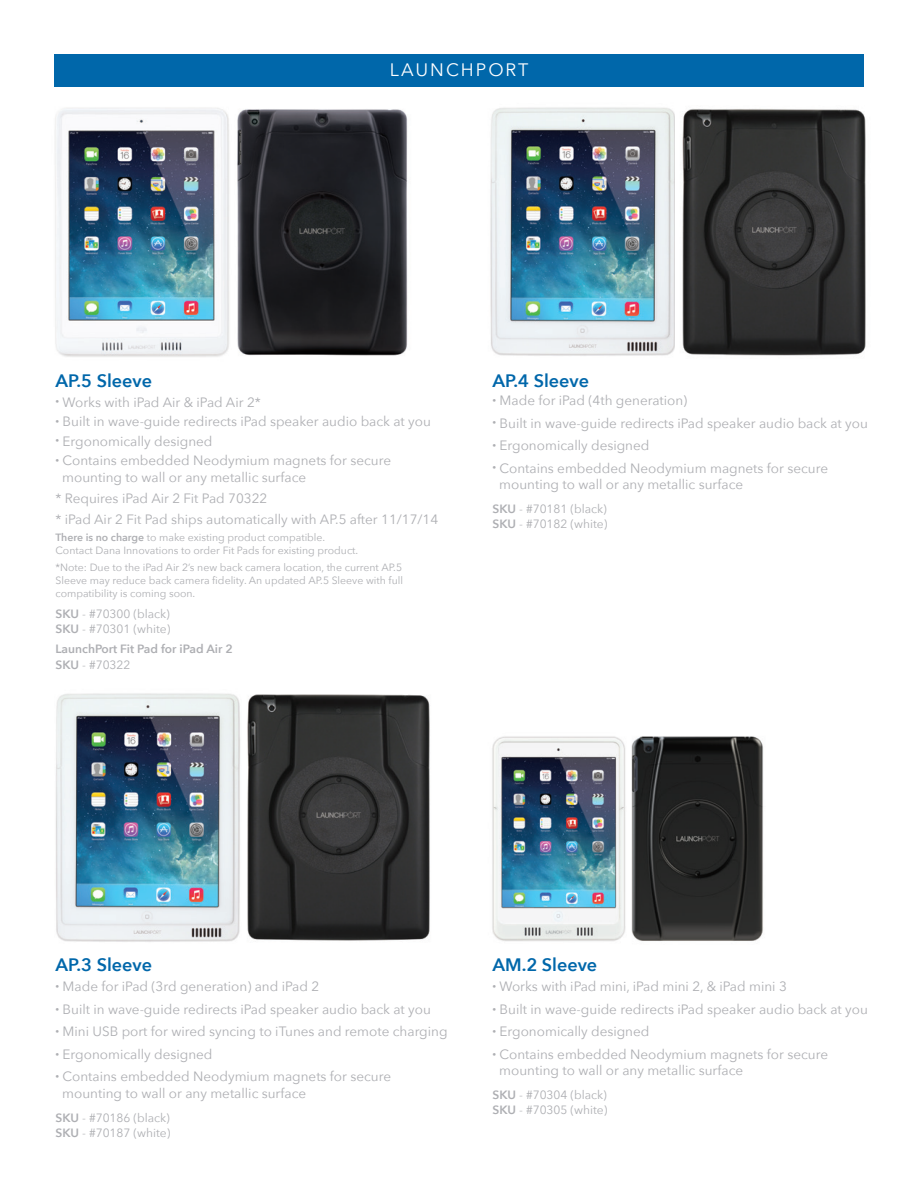
<style>
.page{position:relative;width:918px;height:1188px;background:#fff}
.page>*{position:absolute;margin:0;border:0;box-sizing:border-box;transform-origin:0 0}
.t1{font:600 18px "Avenir Next";color:#0067aa}
.t2{font:18px "Avenir Next";letter-spacing:.11em;color:#fff}
.t3{font:13.5px/16.5px "Avenir Next";color:#aeafb3}
.t4{font:12px/15px "Avenir Next";color:#aeafb3}
.t5{font:600 12px/16.5px "Avenir Next";color:#aeafb3}
.t6{font:10.5px/13.2px "Avenir Next";color:#aeafb3}
.s1{font-weight:600}
.s2{font-weight:400}
</style>
<div class="page">
<img style="left:490px;top:107px;width:185px;height:249px">
<img style="left:682px;top:109px;width:184px;height:247px">
<img style="left:492px;top:736px;width:134px;height:205px">
<img style="left:631px;top:736px;width:133px;height:205px">
<img style="left:237px;top:109px;width:171px;height:247px">
<img style="left:56px;top:693px;width:184px;height:249px">
<img style="left:247px;top:694px;width:183px;height:247px">
<img style="left:55px;top:108px;width:174px;height:249px">
<div style="left:54px;top:54px;width:810px;height:32px;background:#0067aa"></div>
<h1 class="t2" style="left:390px;top:54px;width:140px">LAUNCHPORT</h1>
<h1 class="t1" style="left:55px;top:366px;width:98px">AP.5 Sleeve</h1>
<h1 class="t1" style="left:492px;top:366px;width:98px">AP.4 Sleeve</h1>
<p class="t3" style="left:492px;top:392px;width:196px"><sup>•</sup> Made for iPad (4th generation)</p>
<p class="t3" style="left:492px;top:414px;width:377px"><sup>•</sup> Built in wave-guide redirects iPad speaker audio back at you</p>
<p class="t3" style="left:492px;top:437px;width:159px"><sup>•</sup> Ergonomically designed</p>
<p class="t3" style="left:499px;top:459px;width:330px;text-indent:-7px"><sup>•</sup> Contains embedded Neodymium magnets for secure mounting to wall or any metallic surface</p>
<p class="t4" style="left:492px;top:501px;width:116px"><span class="s1">SKU</span> - #70181 (black)<br><span class="s1">SKU</span> - #70182 (white)</p>
<p class="t3" style="left:56px;top:393px;width:207px"><sup>•</sup> Works with iPad Air &amp; iPad Air 2*</p>
<p class="t3" style="left:56px;top:413px;width:377px"><sup>•</sup> Built in wave-guide redirects iPad speaker audio back at you</p>
<p class="t3" style="left:56px;top:432px;width:159px"><sup>•</sup> Ergonomically designed</p>
<p class="t3" style="left:62px;top:452px;width:330px;text-indent:-7px"><sup>•</sup> Contains embedded Neodymium magnets for secure mounting to wall or any metallic surface</p>
<p class="t3" style="left:55px;top:487px;width:384px;line-height:21px">* Requires iPad Air 2 Fit Pad 70322<br>* iPad Air 2 Fit Pad ships automatically with AP.5 after 11/17/14</p>
<p class="t6" style="left:56px;top:530px;width:304px;line-height:12.8px"><span class="s1">There is no charge</span> to make existing product compatible.<br>Contact Dana Innovations to order Fit Pads for existing product.</p>
<p class="t6" style="left:56px;top:560px;width:349px;text-align:justify">*Note: Due to the iPad Air 2’s new back camera location, the current AP.5<br>Sleeve may reduce back camera fidelity. An updated AP.5 Sleeve with full compatibility is coming soon.</p>
<p class="t4" style="left:56px;top:606px;width:116px"><span class="s1">SKU</span> - #70300 (black)<br><span class="s1">SKU</span> - #70301 (white)</p>
<p class="t5" style="left:56px;top:640px;width:179px">LaunchPort Fit Pad for iPad Air 2<br>SKU <span class="s2">- #70322</span></p>
<h1 class="t1" style="left:55px;top:950px;width:98px">AP.3 Sleeve</h1>
<h1 class="t1" style="left:492px;top:950px;width:106px">AM.2 Sleeve</h1>
<p class="t3" style="left:56px;top:978px;width:265px"><sup>•</sup> Made for iPad (3rd generation) and iPad 2</p>
<p class="t3" style="left:56px;top:1000px;width:377px"><sup>•</sup> Built in wave-guide redirects iPad speaker audio back at you</p>
<p class="t3" style="left:56px;top:1023px;width:394px"><sup>•</sup> Mini USB port for wired syncing to iTunes and remote charging</p>
<p class="t3" style="left:56px;top:1045px;width:159px"><sup>•</sup> Ergonomically designed</p>
<p class="t3" style="left:62px;top:1068px;width:330px;text-indent:-7px"><sup>•</sup> Contains embedded Neodymium magnets for secure mounting to wall or any metallic surface</p>
<p class="t4" style="left:56px;top:1110px;width:116px"><span class="s1">SKU</span> - #70186 (black)<br><span class="s1">SKU</span> - #70187 (white)</p>
<p class="t3" style="left:492px;top:978px;width:296px"><sup>•</sup> Works with iPad mini, iPad mini 2, &amp; iPad mini 3</p>
<p class="t3" style="left:492px;top:1000px;width:377px"><sup>•</sup> Built in wave-guide redirects iPad speaker audio back at you</p>
<p class="t3" style="left:492px;top:1023px;width:159px"><sup>•</sup> Ergonomically designed</p>
<p class="t3" style="left:499px;top:1045px;width:330px;text-indent:-7px"><sup>•</sup> Contains embedded Neodymium magnets for secure mounting to wall or any metallic surface</p>
<p class="t4" style="left:492px;top:1087px;width:116px"><span class="s1">SKU</span> - #70304 (black)<br><span class="s1">SKU</span> - #70305 (white)</p>
</div>
